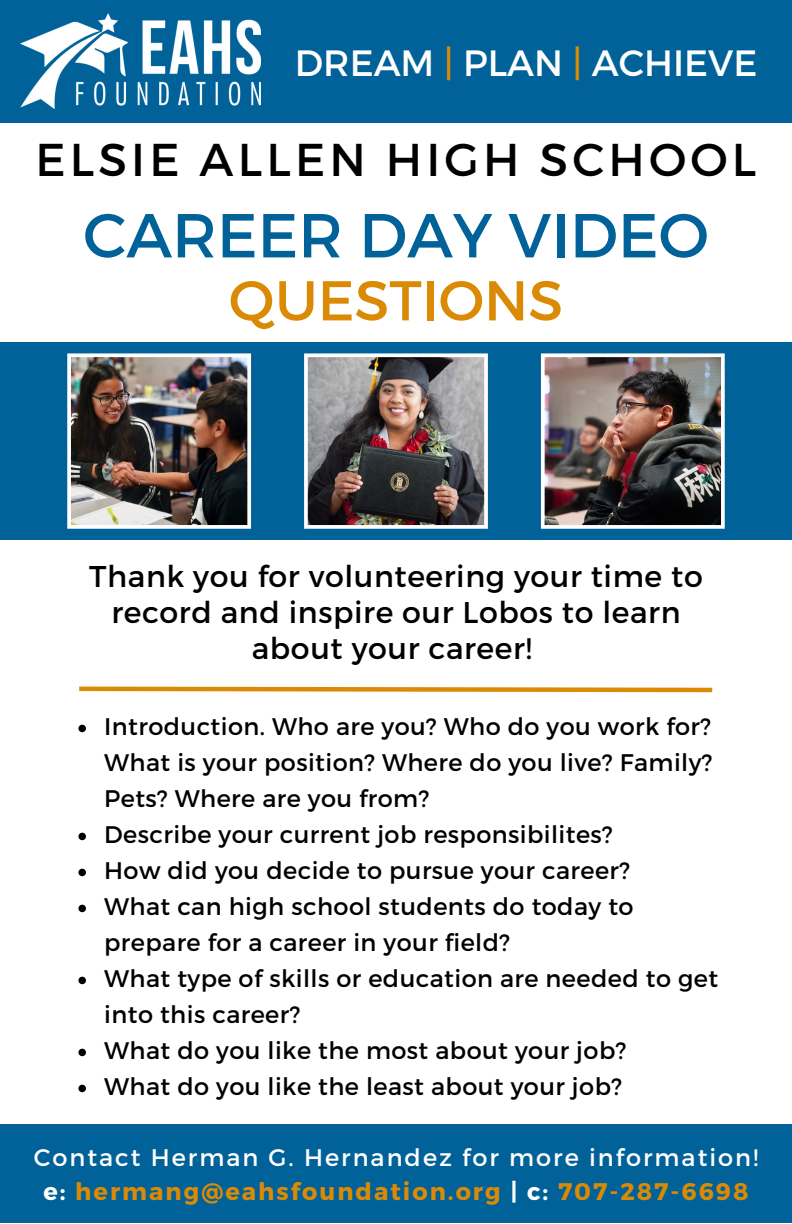
<style>
.page{position:relative;width:792px;height:1224px;background:#fff}
.page>*{position:absolute;margin:0;border:0;box-sizing:border-box;transform-origin:0 0}
.t1{font:62px "Montserrat";color:#006298}
.t2{font:56px "Montserrat";color:#db8a06}
.t3{font:46px "Montserrat";letter-spacing:.09em;color:#000}
.t4{font:36.6px "Montserrat";color:#fff}
.t5{font:34px "Montserrat";color:#fff}
.t6{font:30px/36px "Montserrat";letter-spacing:.02em;color:#000;text-align:center}
.t7{font:24px/36px "Montserrat";letter-spacing:.02em;color:#000}
.t8{font:24px "Montserrat";letter-spacing:.085em;color:#fff}
.t9{font:700 24px "Montserrat";letter-spacing:.085em;color:#db8a06}
.s1{color:#db8a06}
.s2{color:#fff}
</style>
<div class="page">
<div style="left:0;top:0;width:792px;height:123px;background:#006298"></div>
<img style="left:20px;top:14px;width:240px;height:94px">
<div style="left:0;top:1124px;width:792px;height:99px;background:#006298"></div>
<svg style="left:79px;top:686px;width:634px;height:7px"></svg>
<div style="left:0;top:342px;width:792px;height:198px;background:#006298"></div>
<img style="left:67px;top:353px;width:184px;height:176px">
<img style="left:304px;top:353px;width:184px;height:176px">
<img style="left:541px;top:353px;width:184px;height:176px">
<svg style="left:78px;top:725px;width:8px;height:7px"></svg>
<svg style="left:78px;top:833px;width:8px;height:7px"></svg>
<svg style="left:78px;top:869px;width:8px;height:7px"></svg>
<svg style="left:78px;top:905px;width:8px;height:7px"></svg>
<svg style="left:78px;top:977px;width:8px;height:7px"></svg>
<svg style="left:78px;top:1049px;width:8px;height:7px"></svg>
<svg style="left:78px;top:1085px;width:8px;height:7px"></svg>
<p class="t4" style="left:295px;top:39px;width:464px">DREAM <span class="s1">|</span> PLAN <span class="s1">|</span> ACHIEVE</p>
<p class="t3" style="left:36px;top:130px;width:722px">ELSIE ALLEN HIGH SCHOOL</p>
<p class="t1" style="left:83px;top:195px;width:627px">CAREER DAY VIDEO</p>
<p class="t2" style="left:229px;top:264px;width:336px">QUESTIONS</p>
<p class="t6" style="left:89px;top:557px;width:615px">Thank you for volunteering your time to record and inspire our Lobos to learn about your career!</p>
<p class="t7" style="left:104px;top:707px;width:610px;text-align:justify">Introduction. Who are you? Who do you work for?<br>What is your position? Where do you live? Family?<br>Pets? Where are you from?</p>
<p class="t7" style="left:104px;top:815px;width:510px">Describe your current job responsibilites?</p>
<p class="t7" style="left:104px;top:851px;width:527px">How did you decide to pursue your career?</p>
<p class="t7" style="left:104px;top:887px;width:531px">What can high school students do today to prepare for a career in your field?</p>
<p class="t7" style="left:104px;top:959px;width:615px">What type of skills or education are needed to get into this career?</p>
<p class="t7" style="left:104px;top:1031px;width:524px">What do you like the most about your job?</p>
<p class="t7" style="left:104px;top:1067px;width:519px">What do you like the least about your job?</p>
<p class="t8" style="left:34px;top:1142px;width:726px">Contact Herman G. Hernandez for more information!</p>
<p class="t9" style="left:43px;top:1176px;width:707px"><span class="s2">e:</span> hermang@eahsfoundation.org <span class="s2">| c:</span> 707-287-6698</p>
<p class="t5" style="left:131px;top:1145px;width:531px">WWW.EAHSFOUNDATION.ORG</p>
</div>
